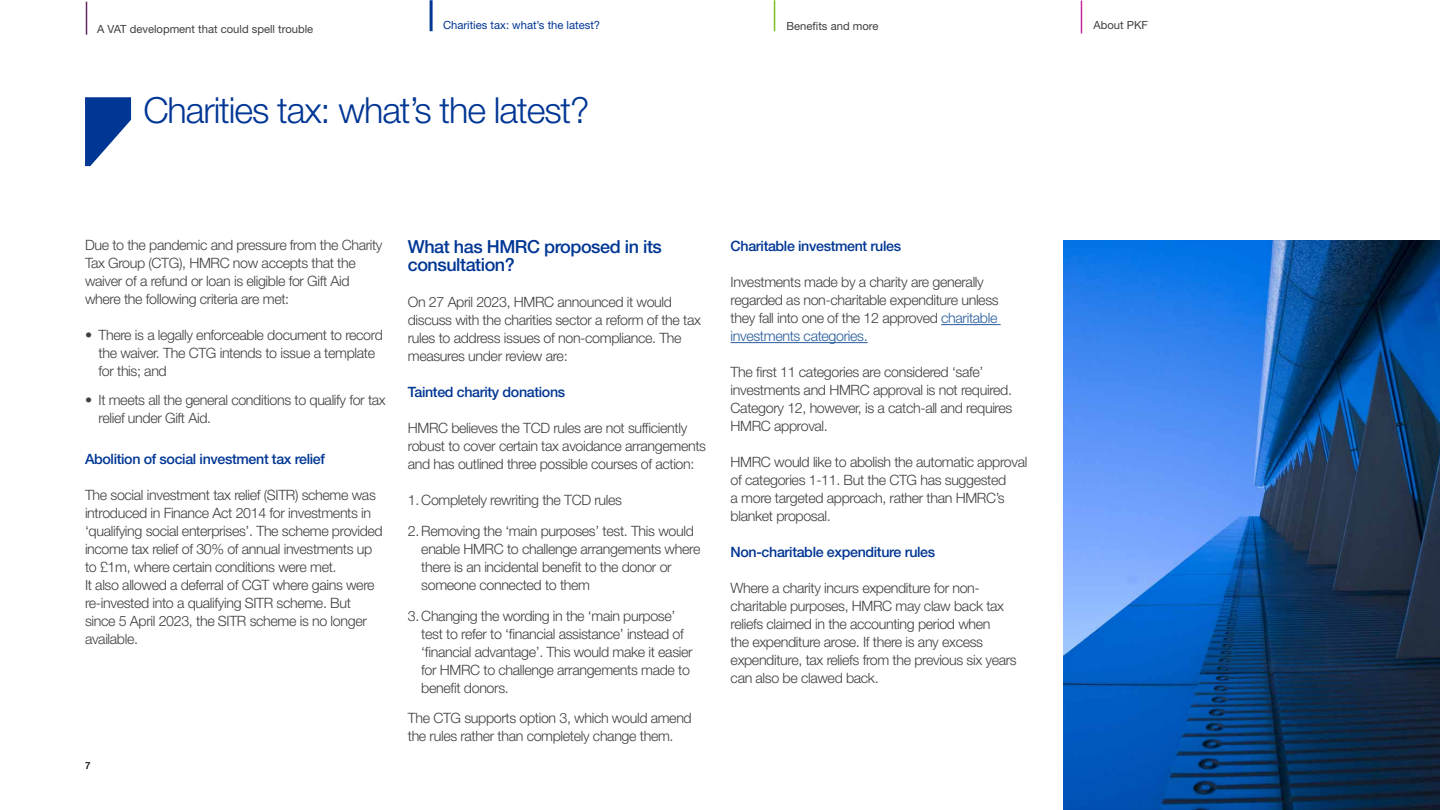
<style>
.page{position:relative;width:1440px;height:810px;background:#fff}
.page>*{position:absolute;margin:0;border:0;box-sizing:border-box;transform-origin:0 0}
.t1{font:300 36px "Helvetica Neue LT Std";letter-spacing:-.03em;color:#003694}
.t2{font:500 18px/18px "Helvetica Neue LT Std";letter-spacing:-.025em;color:#003694}
.t3{font:300 14.25px/18px "Helvetica Neue LT Std";letter-spacing:-.025em;color:#404040}
.t4{font:500 14.25px "Helvetica Neue LT Std";letter-spacing:-.025em;color:#003694}
.t5{font:11.25px "Helvetica Neue LT Std";color:#404040}
.t6{font:11.25px "Helvetica Neue LT Std";color:#003694}
.t7{font:500 9.75px "Helvetica Neue LT Std";color:#000}
.s1{color:#275b9b}
</style>
<div class="page">
<svg style="left:85px;top:97px;width:46px;height:69px"></svg>
<img style="left:1063px;top:241px;width:377px;height:569px">
<hr style="left:941px;top:324px;width:60px;height:1px;background:#275b9b">
<hr style="left:731px;top:342px;width:137px;height:1px;background:#275b9b">
<hr style="left:774px;top:0;width:1px;height:31px;background:#78bf21">
<hr style="left:86px;top:2px;width:1px;height:33px;background:#632666">
<hr style="left:1081px;top:0;width:1px;height:33px;background:#c4299c">
<hr style="left:430px;top:0;width:3px;height:31px;background:#003694">
<p class="t5" style="left:97px;top:22px;width:218px">A VAT development that could spell trouble</p>
<p class="t6" style="left:443px;top:18px;width:159px">Charities tax: what’s the latest?</p>
<p class="t5" style="left:787px;top:19px;width:93px">Benefits and more</p>
<p class="t5" style="left:1093px;top:18px;width:56px">About PKF</p>
<h1 class="t1" style="left:143px;top:88px;width:448px">Charities tax: what’s the latest?</h1>
<p class="t3" style="left:85px;top:236px;width:299px">Due to the pandemic and pressure from the Charity Tax Group (CTG), HMRC now accepts that the waiver of a refund or loan is eligible for Gift Aid where the following criteria are met:</p>
<p class="t3" style="left:99px;top:326px;width:286px;text-indent:-13px">• There is a legally enforceable document to record the waiver. The CTG intends to issue a template for this; and</p>
<p class="t3" style="left:99px;top:391px;width:289px;text-indent:-13px">• It meets all the general conditions to qualify for tax relief under Gift Aid.</p>
<p class="t4" style="left:85px;top:450px;width:241px">Abolition of social investment tax relief</p>
<p class="t3" style="left:85px;top:485px;width:299px">The social investment tax relief (SITR) scheme was introduced in Finance Act 2014 for investments in ‘qualifying social enterprises’. The scheme provided income tax relief of 30% of annual investments up to £1m, where certain conditions were met.<br>It also allowed a deferral of CGT where gains were re-invested into a qualifying SITR scheme. But since 5 April 2023, the SITR scheme is no longer available.</p>
<p class="t7" style="left:85px;top:760px;width:7px">7</p>
<p class="t2" style="left:408px;top:237px;width:256px">What has HMRC proposed in its consultation?</p>
<p class="t3" style="left:408px;top:293px;width:295px">On 27 April 2023, HMRC announced it would discuss with the charities sector a reform of the tax rules to address issues of non-compliance. The measures under review are:</p>
<p class="t4" style="left:408px;top:383px;width:159px">Tainted charity donations</p>
<p class="t3" style="left:408px;top:419px;width:300px">HMRC believes the TCD rules are not sufficiently robust to cover certain tax avoidance arrangements and has outlined three possible courses of action:</p>
<p class="t3" style="left:408px;top:491px;width:216px">1. Completely rewriting the TCD rules</p>
<p class="t3" style="left:421px;top:521px;width:281px;text-indent:-13px">2. Removing the ‘main purposes’ test. This would enable HMRC to challenge arrangements where there is an incidental benefit to the donor or someone connected to them</p>
<p class="t3" style="left:421px;top:606px;width:273px;text-indent:-13px">3. Changing the wording in the ‘main purpose’ test to refer to ‘financial assistance’ instead of ‘financial advantage’. This would make it easier for HMRC to challenge arrangements made to benefit donors.</p>
<p class="t3" style="left:408px;top:709px;width:286px">The CTG supports option 3, which would amend the rules rather than completely change them.</p>
<p class="t4" style="left:731px;top:238px;width:172px">Charitable investment rules</p>
<p class="t3" style="left:731px;top:273px;width:270px">Investments made by a charity are generally regarded as non-charitable expenditure unless they fall into one of the 12 approved <span class="s1">charitable investments categories.</span></p>
<p class="t3" style="left:731px;top:363px;width:283px">The first 11 categories are considered ‘safe’ investments and HMRC approval is not required.<br>Category 12, however, is a catch-all and requires HMRC approval.</p>
<p class="t3" style="left:731px;top:453px;width:298px">HMRC would like to abolish the automatic approval of categories 1-11. But the CTG has suggested<br>a more targeted approach, rather than HMRC’s blanket proposal.</p>
<p class="t4" style="left:731px;top:544px;width:206px">Non-charitable expenditure rules</p>
<p class="t3" style="left:731px;top:579px;width:288px">Where a charity incurs expenditure for non&shy;charitable purposes, HMRC may claw back tax reliefs claimed in the accounting period when<br>the expenditure arose. If there is any excess expenditure, tax reliefs from the previous six years can also be clawed back.</p>
</div>
